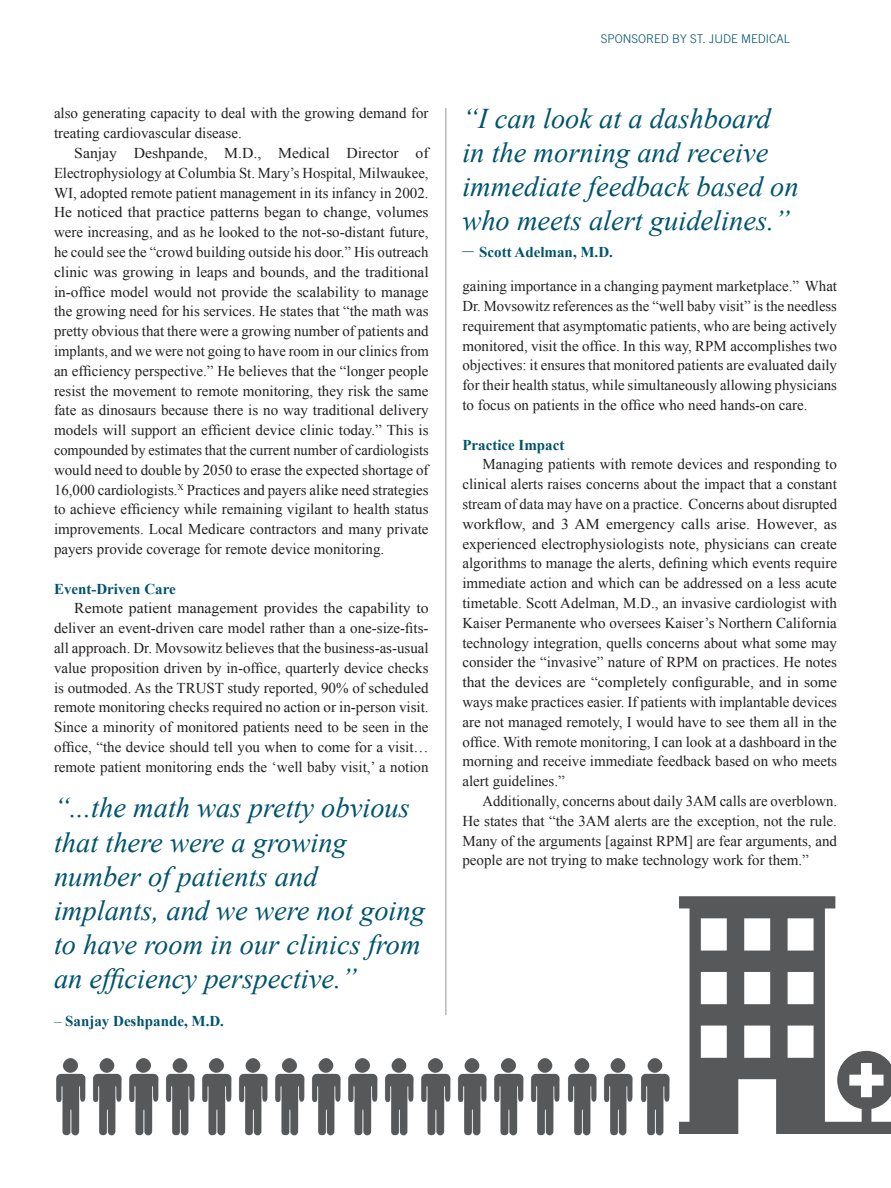
<style>
.page{position:relative;width:891px;height:1188px;background:#fff}
.page>*{position:absolute;margin:0;border:0;box-sizing:border-box;transform-origin:0 0}
.t1{font:italic 28.5px/34.2px "Times New Roman";color:#00536d}
.t2{font:15px/19.8px "Times New Roman";color:#231f20;text-align:justify;scale:1.05 1}
.t3{font:15px/19.8px "Times New Roman";color:#231f20;text-align:justify}
.t4{font:700 15px "Times New Roman";color:#00536d}
.t5{font:300 12px "Trade Gothic LT Std";color:#00536d}
.s1{font-weight:400;font-style:italic}
.s2{font-weight:400;font-style:italic;font-size:22.5px}
</style>
<div class="page">
<hr style="left:446px;top:108px;width:1px;height:907px;background:#939598">
<svg style="left:679px;top:896px;width:212px;height:238px;fill:#57585a"></svg>
<img style="left:56px;top:1058px;width:614px;height:78px">
<img style="left:88px;top:1058px;width:1px;height:78px">
<img style="left:124px;top:1058px;width:1px;height:78px">
<img style="left:161px;top:1058px;width:1px;height:78px">
<img style="left:197px;top:1058px;width:1px;height:78px">
<img style="left:234px;top:1058px;width:1px;height:78px">
<img style="left:270px;top:1058px;width:1px;height:78px">
<img style="left:307px;top:1058px;width:1px;height:78px">
<img style="left:343px;top:1058px;width:1px;height:78px">
<img style="left:380px;top:1058px;width:1px;height:78px">
<img style="left:416px;top:1058px;width:2px;height:78px">
<img style="left:453px;top:1058px;width:1px;height:78px">
<img style="left:489px;top:1058px;width:2px;height:78px">
<img style="left:526px;top:1058px;width:1px;height:78px">
<img style="left:562px;top:1058px;width:2px;height:78px">
<img style="left:599px;top:1058px;width:1px;height:78px">
<img style="left:635px;top:1058px;width:2px;height:78px">
<p class="t3" style="left:54px;top:103px;width:376px">also generating capacity to deal with the growing demand for treating cardiovascular disease.</p>
<p class="t2" style="left:54px;top:143px;width:358px;text-indent:20px">Sanjay Deshpande, M.D., Medical Director of Electrophysiology at Columbia St. Mary’s Hospital, Milwaukee, WI, adopted remote patient management in its infancy in 2002.<br>He noticed that practice patterns began to change, volumes were increasing, and as he looked to the not-so-distant future, he could see the “crowd building outside his door.” His outreach clinic was growing in leaps and bounds, and the traditional in-office model would not provide the scalability to manage the growing need for his services. He states that “the math was pretty obvious that there were a growing number of patients and implants, and we were not going to have room in our clinics from an efficiency perspective.” He believes that the “longer people resist the movement to remote monitoring, they risk the same fate as dinosaurs because there is no way traditional delivery models will support an efficient device clinic today.” This is compounded by estimates that the current number of cardiologists would need to double by 2050 to erase the expected shortage of 16,000 cardiologists.<sup>X</sup> Practices and payers alike need strategies to achieve efficiency while remaining vigilant to health status improvements. Local Medicare contractors and many private payers provide coverage for remote device monitoring.</p>
<p class="t4" style="left:54px;top:578px;width:123px">Event-Driven Care</p>
<p class="t2" style="left:54px;top:598px;width:358px;text-indent:20px">Remote patient management provides the capability to deliver an event-driven care model rather than a one-size-fits&shy;all approach. Dr. Movsowitz believes that the business-as-usual value proposition driven by in-office, quarterly device checks is outmoded. As the TRUST study reported, 90% of scheduled remote monitoring checks required no action or in-person visit.<br>Since a minority of monitored patients need to be seen in the office, “the device should tell you when to come for a visit… remote patient monitoring ends the ‘well baby visit,’ a notion</p>
<h1 class="t1" style="left:54px;top:790px;width:373px">“...the math was pretty obvious that there were a growing number of patients and implants, and we were not going to have room in our clinics from an efficiency perspective.”</h1>
<p class="t4" style="left:54px;top:1011px;width:172px"><span class="s1">–</span> Sanjay Deshpande, M.D.</p>
<p class="t5" style="left:601px;top:31px;width:190px">SPONSORED BY ST. JUDE MEDICAL</p>
<h1 class="t1" style="left:462px;top:100px;width:338px">“I can look at a dashboard in the morning and receive immediate feedback based on who meets alert guidelines.”</h1>
<p class="t4" style="left:462px;top:242px;width:152px"><span class="s2">–</span> Scott Adelman, M.D.</p>
<p class="t3" style="left:462px;top:276px;width:376px">gaining importance in a changing payment marketplace.” What Dr. Movsowitz references as the “well baby visit” is the needless requirement that asymptomatic patients, who are being actively monitored, visit the office. In this way, RPM accomplishes two objectives: it ensures that monitored patients are evaluated daily for their health status, while simultaneously allowing physicians to focus on patients in the office who need hands-on care.</p>
<p class="t4" style="left:462px;top:434px;width:104px">Practice Impact</p>
<p class="t3" style="left:462px;top:454px;width:376px;text-indent:20px">Managing patients with remote devices and responding to clinical alerts raises concerns about the impact that a constant stream of data may have on a practice. Concerns about disrupted workflow, and 3 AM emergency calls arise. However, as experienced electrophysiologists note, physicians can create algorithms to manage the alerts, defining which events require immediate action and which can be addressed on a less acute timetable. Scott Adelman, M.D., an invasive cardiologist with Kaiser Permanente who oversees Kaiser’s Northern California technology integration, quells concerns about what some may consider the “invasive” nature of RPM on practices. He notes that the devices are “completely configurable, and in some ways make practices easier. If patients with implantable devices are not managed remotely, I would have to see them all in the office. With remote monitoring, I can look at a dashboard in the morning and receive immediate feedback based on who meets alert guidelines.”</p>
<p class="t3" style="left:462px;top:791px;width:376px;text-indent:20px">Additionally, concerns about daily 3AM calls are overblown.<br>He states that “the 3AM alerts are the exception, not the rule.<br>Many of the arguments [against RPM] are fear arguments, and people are not trying to make technology work for them.”</p>
</div>
